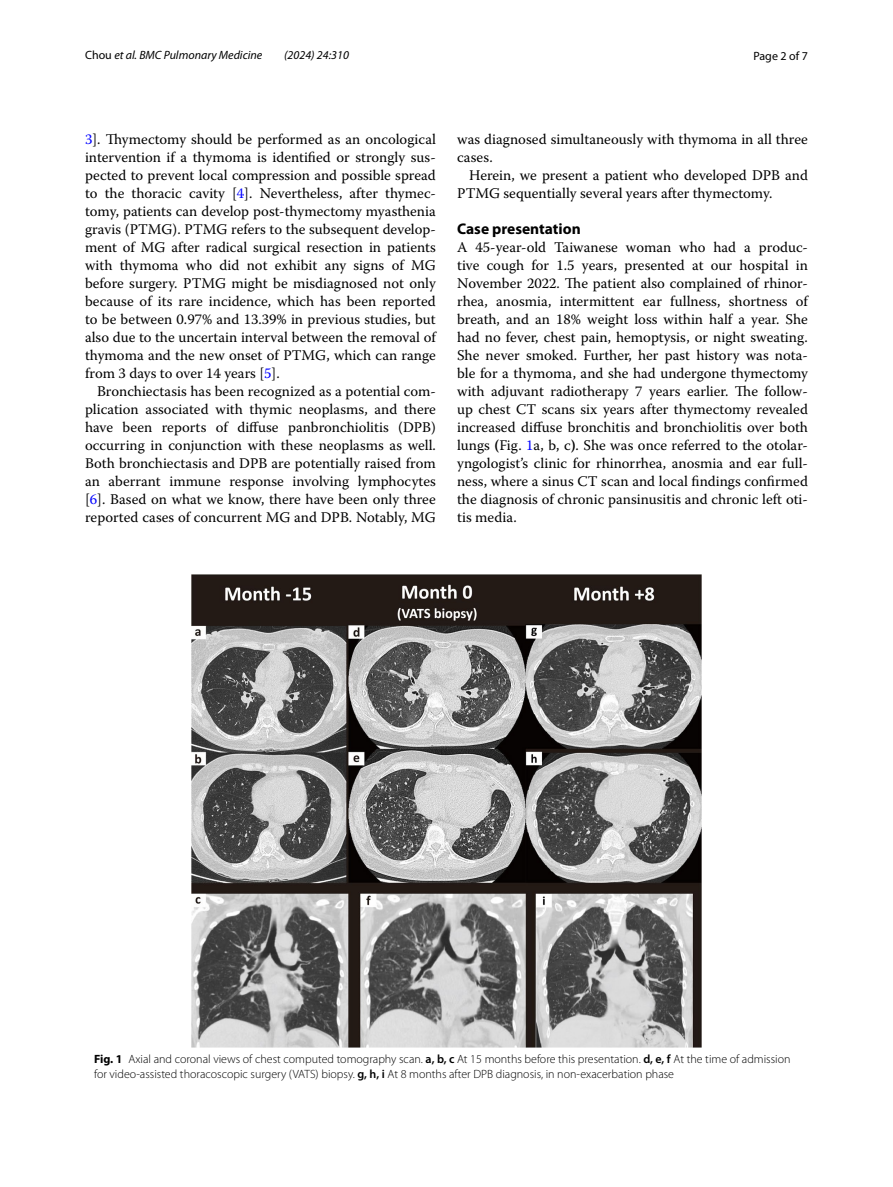
<style>
.page{position:relative;width:893px;height:1187px;background:#fff}
.page>*{position:absolute;margin:0;border:0;box-sizing:border-box;transform-origin:0 0}
.t1{font:700 15.45px "Myriad Pro";color:#000}
.t2{font:14.7px/18px "Warnock Pro";color:#000;text-align:justify}
.t3{font:300 12px/15px "Myriad Pro";color:#000}
.t4{font:italic 12px "Myriad Pro";color:#000}
.t5{font:12px "Myriad Pro";color:#000}
.s1{font-style:normal}
.s2{color:#00f}
.s3{font-weight:700}
.s4{font-weight:600}
</style>
<div class="page">
<img style="left:191px;top:574px;width:511px;height:473px">
<p class="t4" style="left:85px;top:48px;width:179px"><span class="s1">Chou</span> et al. BMC Pulmonary Medicine</p>
<p class="t4" style="left:284px;top:48px;width:66px">(2024) 24:310</p>
<p class="t5" style="left:753px;top:48px;width:56px">Page 2 of 7</p>
<p class="t2" style="left:85px;top:130px;width:352px"><span class="s2">3</span>]. Thymectomy should be performed as an oncological intervention if a thymoma is identified or strongly sus&shy;pected to prevent local compression and possible spread to the thoracic cavity [<span class="s2">4</span>]. Nevertheless, after thymec&shy;tomy, patients can develop post-thymectomy myasthenia gravis (PTMG). PTMG refers to the subsequent develop&shy;ment of MG after radical surgical resection in patients with thymoma who did not exhibit any signs of MG before surgery. PTMG might be misdiagnosed not only because of its rare incidence, which has been reported to be between 0.97% and 13.39% in previous studies, but also due to the uncertain interval between the removal of thymoma and the new onset of PTMG, which can range from 3 days to over 14 years [<span class="s2">5</span>].</p>
<p class="t2" style="left:85px;top:382px;width:352px;text-indent:12px">Bronchiectasis has been recognized as a potential com&shy;plication associated with thymic neoplasms, and there have been reports of diffuse panbronchiolitis (DPB) occurring in conjunction with these neoplasms as well.<br>Both bronchiectasis and DPB are potentially raised from an aberrant immune response involving lymphocytes [<span class="s2">6</span>]. Based on what we know, there have been only three reported cases of concurrent MG and DPB. Notably, MG</p>
<p class="t2" style="left:457px;top:130px;width:352px">was diagnosed simultaneously with thymoma in all three cases.</p>
<p class="t2" style="left:457px;top:166px;width:352px;text-indent:12px">Herein, we present a patient who developed DPB and<br>PTMG sequentially several years after thymectomy.</p>
<p class="t1" style="left:457px;top:218px;width:125px">Case presentation</p>
<p class="t2" style="left:457px;top:238px;width:352px">A 45-year-old Taiwanese woman who had a produc&shy;tive cough for 1.5 years, presented at our hospital in November 2022. The patient also complained of rhinor&shy;rhea, anosmia, intermittent ear fullness, shortness of breath, and an 18% weight loss within half a year. She had no fever, chest pain, hemoptysis, or night sweating.<br>She never smoked. Further, her past history was nota&shy;ble for a thymoma, and she had undergone thymectomy with adjuvant radiotherapy 7 years earlier. The follow&shy;up chest CT scans six years after thymectomy revealed increased diffuse bronchitis and bronchiolitis over both lungs <span class="s3">(</span>Fig. <span class="s2">1</span>a, b, c<span class="s3">)</span>. She was once referred to the otolar&shy;yngologist’s clinic for rhinorrhea, anosmia and ear full&shy;ness, where a sinus CT scan and local findings confirmed the diagnosis of chronic pansinusitis and chronic left oti&shy;tis media.</p>
<p class="t3" style="left:94px;top:1051px;width:698px"><span class="s3">Fig. 1</span> Axial and coronal views of chest computed tomography scan. <span class="s4">a, b, c</span> At 15 months before this presentation. <span class="s4">d, e, f</span> At the time of admission for video-assisted thoracoscopic surgery (VATS) biopsy. <span class="s4">g, h, i</span> At 8 months after DPB diagnosis, in non-exacerbation phase</p>
</div>
